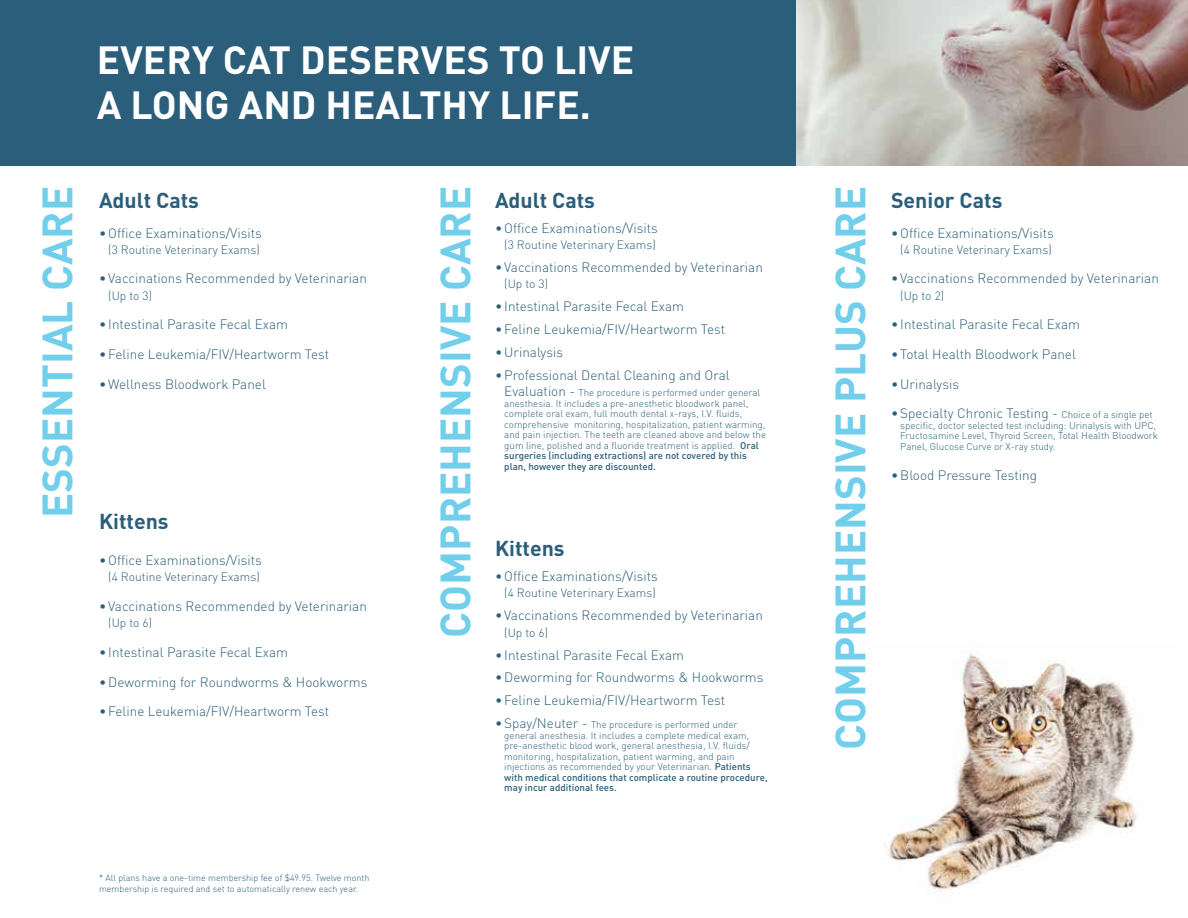
<style>
.page{position:relative;width:1188px;height:918px;background:#fff}
.page>*{position:absolute;margin:0;border:0;box-sizing:border-box;transform-origin:0 0}
.t1{font:700 41.85px "DIN";color:#71cfeb}
.t2{font:700 38.85px/44.5px "DIN";color:#fff}
.t3{font:700 21.3px "DIN";color:#2a5e7a}
.t4{font:300 13.5px "DIN";color:#2a5e7a}
.t5{font:300 12px "DIN";color:#2a5e7a}
.t6{font:300 9.75px/10.5px "DIN";color:#2a5e7a}
.t7{font:300 9px/10.5px "DIN";color:#2a5e7a}
.s1{font-size:13.5px}
.s2{font-weight:500}
.s3{font-size:9.75px}
</style>
<div class="page">
<img style="left:884px;top:643px;width:253px;height:248px">
<div style="left:0;top:0;width:796px;height:166px;background:#2a5e7a"></div>
<img style="left:796px;top:0;width:392px;height:166px">
<h2 class="t2" style="left:97px;top:36px;width:539px">EVERY CAT DESERVES TO LIVE<br>A LONG AND HEALTHY LIFE.</h2>
<h1 class="t1" style="left:30px;top:518px;width:333px;rotate:-90deg">ESSENTIAL CARE</h1>
<h1 class="t1" style="left:428px;top:638px;width:453px;rotate:-90deg">COMPREHENSIVE CARE</h1>
<h1 class="t1" style="left:823px;top:750px;width:566px;rotate:-90deg">COMPREHENSIVE PLUS CARE</h1>
<h3 class="t3" style="left:99px;top:186px;width:102px">Adult Cats</h3>
<h3 class="t4" style="left:99px;top:224px;width:164px">•Office Examinations/Visits</h3>
<p class="t5" style="left:108px;top:242px;width:153px">(3 Routine Veterinary Exams)</p>
<h3 class="t4" style="left:99px;top:270px;width:269px">• Vaccinations Recommended by Veterinarian</h3>
<p class="t5" style="left:108px;top:288px;width:45px">(Up to 3)</p>
<h3 class="t4" style="left:99px;top:316px;width:191px">• Intestinal Parasite Fecal Exam</h3>
<h3 class="t4" style="left:99px;top:346px;width:232px">• Feline Leukemia/FIV/Heartworm Test</h3>
<h3 class="t4" style="left:99px;top:376px;width:168px">• Wellness Bloodwork Panel</h3>
<h3 class="t3" style="left:495px;top:186px;width:102px">Adult Cats</h3>
<h3 class="t4" style="left:495px;top:220px;width:164px">•Office Examinations/Visits</h3>
<p class="t5" style="left:504px;top:237px;width:153px">(3 Routine Veterinary Exams)</p>
<h3 class="t4" style="left:495px;top:259px;width:269px">• Vaccinations Recommended by Veterinarian</h3>
<p class="t5" style="left:504px;top:277px;width:45px">(Up to 3)</p>
<h3 class="t4" style="left:495px;top:298px;width:191px">• Intestinal Parasite Fecal Exam</h3>
<h3 class="t4" style="left:495px;top:321px;width:232px">•Feline Leukemia/FIV/Heartworm Test</h3>
<h3 class="t4" style="left:495px;top:344px;width:70px">•Urinalysis</h3>
<h3 class="t4" style="left:495px;top:367px;width:236px">•Professional Dental Cleaning and Oral</h3>
<p class="t6" style="left:504px;top:387px;width:263px"><span class="s1">Evaluation -</span> The procedure is performed under general anesthesia. It includes a pre-anesthetic bloodwork panel, complete oral exam, full mouth dental x-rays, I.V. fluids, comprehensive monitoring, hospitalization, patient warming, and pain injection. The teeth are cleaned above and below the gum line, polished and a fluoride treatment is applied. <span class="s2">Oral surgeries (including extractions) are not covered by this plan, however they are discounted.</span></p>
<h3 class="t3" style="left:99px;top:507px;width:71px">Kittens</h3>
<h3 class="t4" style="left:99px;top:552px;width:164px">•Office Examinations/Visits</h3>
<p class="t5" style="left:108px;top:570px;width:153px">(4 Routine Veterinary Exams)</p>
<h3 class="t4" style="left:99px;top:598px;width:269px">• Vaccinations Recommended by Veterinarian</h3>
<p class="t5" style="left:108px;top:616px;width:45px">(Up to 6)</p>
<h3 class="t4" style="left:99px;top:644px;width:191px">• Intestinal Parasite Fecal Exam</h3>
<h3 class="t4" style="left:99px;top:673px;width:270px">•Deworming for Roundworms &amp; Hookworms</h3>
<h3 class="t4" style="left:99px;top:703px;width:232px">• Feline Leukemia/FIV/Heartworm Test</h3>
<h3 class="t3" style="left:495px;top:534px;width:71px">Kittens</h3>
<h3 class="t4" style="left:495px;top:568px;width:164px">•Office Examinations/Visits</h3>
<p class="t5" style="left:504px;top:586px;width:153px">(4 Routine Veterinary Exams)</p>
<h3 class="t4" style="left:495px;top:607px;width:269px">• Vaccinations Recommended by Veterinarian</h3>
<p class="t5" style="left:504px;top:625px;width:45px">(Up to 6)</p>
<h3 class="t4" style="left:495px;top:646px;width:191px">• Intestinal Parasite Fecal Exam</h3>
<h3 class="t4" style="left:495px;top:669px;width:270px">•Deworming for Roundworms &amp; Hookworms</h3>
<h3 class="t4" style="left:495px;top:692px;width:232px">•Feline Leukemia/FIV/Heartworm Test</h3>
<p class="t6" style="left:504px;top:720px;width:265px;text-indent:-9px"><span class="s1">•Spay/Neuter -</span> The procedure is performed under general anesthesia. It includes a complete medical exam, pre-anesthetic blood work, general anesthesia, I.V. fluids/ monitoring, hospitalization, patient warming, and pain injections as recommended by your Veterinarian. <span class="s2">Patients with medical conditions that complicate a routine procedure, may incur additional fees.</span></p>
<h3 class="t3" style="left:891px;top:186px;width:113px">Senior Cats</h3>
<h3 class="t4" style="left:891px;top:224px;width:164px">•Office Examinations/Visits</h3>
<p class="t5" style="left:900px;top:242px;width:153px">(4 Routine Veterinary Exams)</p>
<h3 class="t4" style="left:891px;top:270px;width:269px">• Vaccinations Recommended by Veterinarian</h3>
<p class="t5" style="left:900px;top:288px;width:45px">(Up to 2)</p>
<h3 class="t4" style="left:891px;top:316px;width:191px">• Intestinal Parasite Fecal Exam</h3>
<h3 class="t4" style="left:891px;top:346px;width:186px">• Total Health Bloodwork Panel</h3>
<h3 class="t4" style="left:891px;top:376px;width:70px">•Urinalysis</h3>
<h3 class="t4" style="left:891px;top:405px;width:263px">•Specialty Chronic Testing - <span class="s3">Choice of a single pet</span></h3>
<p class="t6" style="left:900px;top:420px;width:259px">specific, doctor selected test including: Urinalysis with UPC,<br>Fructosamine Level, Thyroid Screen, Total Health Bloodwork<br>Panel, Glucose Curve or X-ray study.</p>
<h3 class="t4" style="left:891px;top:466px;width:148px">•Blood Pressure Testing</h3>
<p class="t7" style="left:99px;top:873px;width:272px">* All plans have a one-time membership fee of $49.95. Twelve month membership is required and set to automatically renew each year.</p>
</div>
